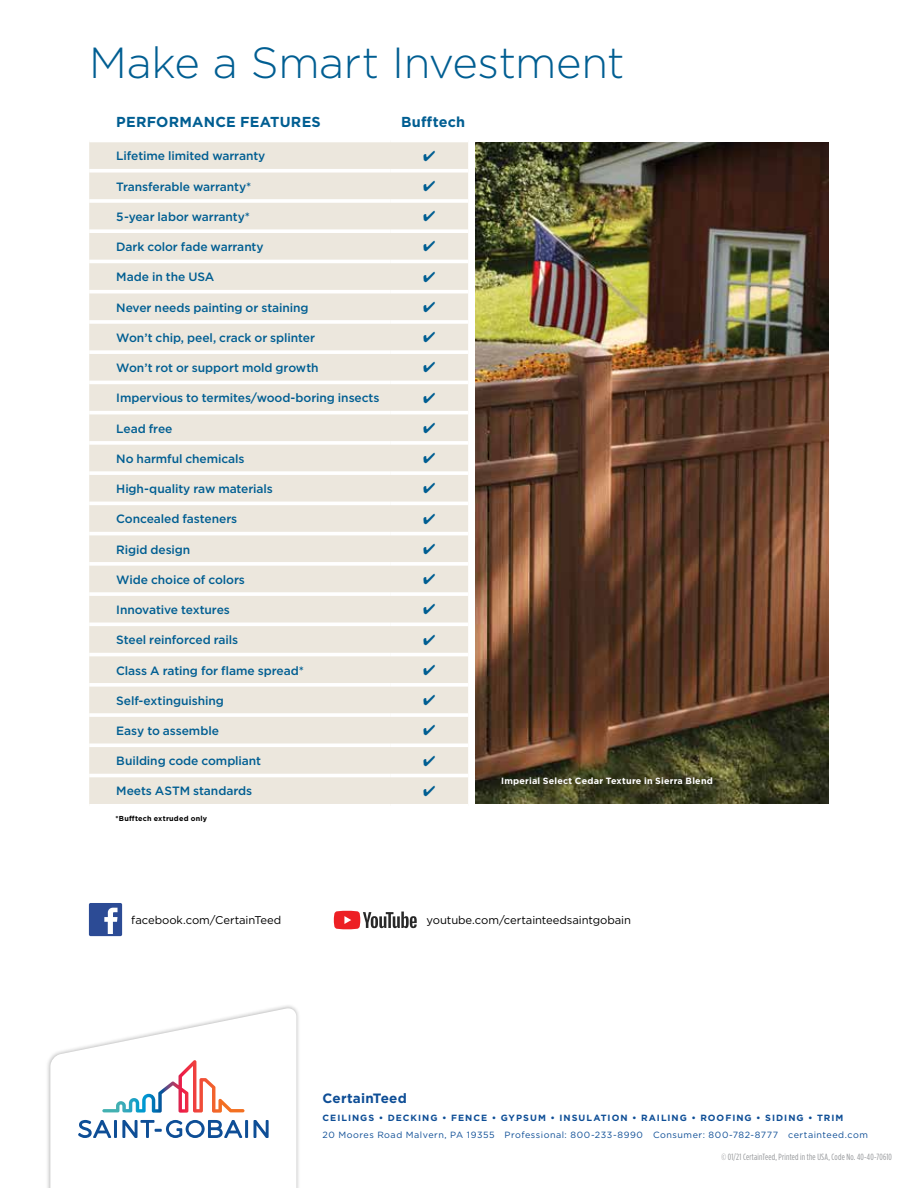
<style>
.page{position:relative;width:918px;height:1188px;background:#fff}
.page>*{position:absolute;margin:0;border:0;box-sizing:border-box;transform-origin:0 0}
.t1{font:300 43.5px "Gotham";letter-spacing:-.01em;color:#005e92}
.t2{font:700 14.4px "Gotham";letter-spacing:.015em;color:#005e92}
.t3{font:700 13.5px "Gotham";letter-spacing:.015em;color:#0e4e96}
.t4{font:500 12px "Gotham";letter-spacing:-.01em;color:#005e92}
.t5{font:11.25px "Gotham";letter-spacing:-.005em;color:#000}
.t6{font:9px "Gotham";letter-spacing:.055em;color:#0e4e96}
.t7{font:700 9px "Gotham";letter-spacing:.11em;color:#0e4e96}
.t8{font:9px "Gotham Condensed";letter-spacing:.02em;color:#939598}
.t9{font:700 9px "Gotham";letter-spacing:.025em;color:#fff}
.t10{font:700 7.2px "Gotham";letter-spacing:.03em;color:#000}
</style>
<div class="page">
<div style="left:46px;top:1004px;width:255px;height:184px;background:#000;opacity:.3"></div>
<svg style="left:50px;top:1007px;width:246px;height:181px"></svg>
<svg style="left:78px;top:1120px;width:33px;height:18px"></svg>
<hr style="left:114px;top:1120px;width:3px;height:18px;background:#0e4e96">
<svg style="left:122px;top:1120px;width:120px;height:18px"></svg>
<hr style="left:245px;top:1120px;width:3px;height:18px;background:#0e4e96">
<svg style="left:254px;top:1120px;width:15px;height:18px"></svg>
<svg style="left:102px;top:1060px;width:143px;height:53px"></svg>
<div style="left:89px;top:142px;width:379px;height:662px;background:#ece7dd"></div>
<svg style="left:89px;top:169px;width:301px;height:4px"></svg>
<svg style="left:390px;top:169px;width:78px;height:4px"></svg>
<hr style="left:89px;top:199px;width:301px;height:4px;background:#fff">
<hr style="left:390px;top:199px;width:78px;height:4px;background:#fff">
<svg style="left:89px;top:229px;width:301px;height:4px"></svg>
<svg style="left:390px;top:229px;width:78px;height:4px"></svg>
<hr style="left:89px;top:260px;width:301px;height:3px;background:#fff">
<hr style="left:390px;top:260px;width:78px;height:3px;background:#fff">
<hr style="left:89px;top:290px;width:301px;height:3px;background:#fff">
<hr style="left:390px;top:290px;width:78px;height:3px;background:#fff">
<hr style="left:89px;top:320px;width:301px;height:4px;background:#fff">
<hr style="left:390px;top:320px;width:78px;height:4px;background:#fff">
<hr style="left:89px;top:350px;width:301px;height:4px;background:#fff">
<hr style="left:390px;top:350px;width:78px;height:4px;background:#fff">
<hr style="left:89px;top:381px;width:301px;height:3px;background:#fff">
<hr style="left:390px;top:381px;width:78px;height:3px;background:#fff">
<hr style="left:89px;top:411px;width:301px;height:3px;background:#fff">
<hr style="left:390px;top:411px;width:78px;height:3px;background:#fff">
<hr style="left:89px;top:441px;width:301px;height:4px;background:#fff">
<hr style="left:390px;top:441px;width:78px;height:4px;background:#fff">
<hr style="left:89px;top:471px;width:301px;height:4px;background:#fff">
<hr style="left:390px;top:471px;width:78px;height:4px;background:#fff">
<hr style="left:89px;top:502px;width:301px;height:3px;background:#fff">
<hr style="left:390px;top:502px;width:78px;height:3px;background:#fff">
<hr style="left:89px;top:532px;width:301px;height:3px;background:#fff">
<hr style="left:390px;top:532px;width:78px;height:3px;background:#fff">
<hr style="left:89px;top:562px;width:301px;height:4px;background:#fff">
<hr style="left:390px;top:562px;width:78px;height:4px;background:#fff">
<hr style="left:89px;top:592px;width:301px;height:4px;background:#fff">
<hr style="left:390px;top:592px;width:78px;height:4px;background:#fff">
<hr style="left:89px;top:623px;width:301px;height:3px;background:#fff">
<hr style="left:390px;top:623px;width:78px;height:3px;background:#fff">
<hr style="left:89px;top:653px;width:301px;height:3px;background:#fff">
<hr style="left:390px;top:653px;width:78px;height:3px;background:#fff">
<hr style="left:89px;top:683px;width:301px;height:4px;background:#fff">
<hr style="left:390px;top:683px;width:78px;height:4px;background:#fff">
<hr style="left:89px;top:713px;width:301px;height:4px;background:#fff">
<hr style="left:390px;top:713px;width:78px;height:4px;background:#fff">
<svg style="left:89px;top:743px;width:301px;height:4px"></svg>
<svg style="left:390px;top:743px;width:78px;height:4px"></svg>
<hr style="left:89px;top:774px;width:301px;height:3px;background:#fff">
<hr style="left:390px;top:774px;width:78px;height:3px;background:#fff">
<img style="left:476px;top:142px;width:353px;height:662px">
<div style="left:89px;top:903px;width:33px;height:33px;background:#2c4b95;border-radius:2px"></div>
<svg style="left:104px;top:908px;width:14px;height:26px"></svg>
<svg style="left:334px;top:911px;width:83px;height:18px"></svg>
<svg style="left:424px;top:151px;width:11px;height:10px"></svg>
<svg style="left:424px;top:181px;width:11px;height:10px"></svg>
<svg style="left:424px;top:211px;width:11px;height:10px"></svg>
<svg style="left:424px;top:241px;width:11px;height:11px"></svg>
<svg style="left:424px;top:271px;width:11px;height:11px"></svg>
<svg style="left:424px;top:302px;width:11px;height:10px"></svg>
<svg style="left:424px;top:332px;width:11px;height:10px"></svg>
<svg style="left:424px;top:362px;width:11px;height:11px"></svg>
<svg style="left:424px;top:392px;width:11px;height:11px"></svg>
<svg style="left:424px;top:423px;width:11px;height:10px"></svg>
<svg style="left:424px;top:453px;width:11px;height:10px"></svg>
<svg style="left:424px;top:483px;width:11px;height:11px"></svg>
<svg style="left:424px;top:513px;width:11px;height:11px"></svg>
<svg style="left:424px;top:544px;width:11px;height:10px"></svg>
<svg style="left:424px;top:574px;width:11px;height:10px"></svg>
<svg style="left:424px;top:604px;width:11px;height:10px"></svg>
<svg style="left:424px;top:634px;width:11px;height:11px"></svg>
<svg style="left:424px;top:665px;width:11px;height:10px"></svg>
<svg style="left:424px;top:695px;width:11px;height:10px"></svg>
<svg style="left:424px;top:725px;width:11px;height:10px"></svg>
<svg style="left:424px;top:755px;width:11px;height:11px"></svg>
<svg style="left:424px;top:786px;width:11px;height:10px"></svg>
<h1 class="t1" style="left:89px;top:35px;width:537px">Make a Smart Investment</h1>
<p class="t2" style="left:116px;top:113px;width:206px">PERFORMANCE FEATURES</p>
<p class="t2" style="left:401px;top:113px;width:66px">Bufftech</p>
<p class="t4" style="left:116px;top:148px;width:151px">Lifetime limited warranty</p>
<p class="t4" style="left:116px;top:179px;width:137px">Transferable warranty*</p>
<p class="t4" style="left:116px;top:209px;width:135px">5-year labor warranty*</p>
<p class="t4" style="left:116px;top:239px;width:149px">Dark color fade warranty</p>
<p class="t4" style="left:116px;top:269px;width:100px">Made in the USA</p>
<p class="t4" style="left:116px;top:300px;width:194px">Never needs painting or staining</p>
<p class="t4" style="left:116px;top:330px;width:200px">Won’t chip, peel, crack or splinter</p>
<p class="t4" style="left:116px;top:360px;width:204px">Won’t rot or support mold growth</p>
<p class="t4" style="left:116px;top:390px;width:265px">Impervious to termites/wood-boring insects</p>
<p class="t4" style="left:116px;top:420px;width:58px">Lead free</p>
<p class="t4" style="left:116px;top:451px;width:130px">No harmful chemicals</p>
<p class="t4" style="left:116px;top:481px;width:158px">High-quality raw materials</p>
<p class="t4" style="left:116px;top:511px;width:123px">Concealed fasteners</p>
<p class="t4" style="left:116px;top:541px;width:76px">Rigid design</p>
<p class="t4" style="left:116px;top:572px;width:130px">Wide choice of colors</p>
<p class="t4" style="left:116px;top:602px;width:115px">Innovative textures</p>
<p class="t4" style="left:116px;top:632px;width:123px">Steel reinforced rails</p>
<p class="t4" style="left:116px;top:662px;width:189px">Class A rating for flame spread*</p>
<p class="t4" style="left:116px;top:693px;width:109px">Self-extinguishing</p>
<p class="t4" style="left:116px;top:723px;width:104px">Easy to assemble</p>
<p class="t4" style="left:116px;top:753px;width:146px">Building code compliant</p>
<p class="t4" style="left:116px;top:783px;width:138px">Meets ASTM standards</p>
<p class="t10" style="left:116px;top:814px;width:93px">*Bufftech extruded only</p>
<p class="t9" style="left:501px;top:775px;width:213px">Imperial Select Cedar Texture in Sierra Blend</p>
<p class="t5" style="left:131px;top:913px;width:152px">facebook.com/CertainTeed</p>
<p class="t5" style="left:427px;top:913px;width:206px">youtube.com/certainteedsaintgobain</p>
<p class="t3" style="left:323px;top:1090px;width:86px">CertainTeed</p>
<p class="t7" style="left:323px;top:1112px;width:522px">CEILINGS • DECKING • FENCE • GYPSUM • INSULATION • RAILING • ROOFING • SIDING • TRIM</p>
<p class="t6" style="left:323px;top:1129px;width:547px">20 Moores Road Malvern, PA 19355 Professional: 800-233-8990 Consumer: 800-782-8777 certainteed.com</p>
<p class="t8" style="left:722px;top:1151px;width:172px">© 01/21 CertainTeed, Printed in the USA, Code No. 40-40-70610</p>
</div>
